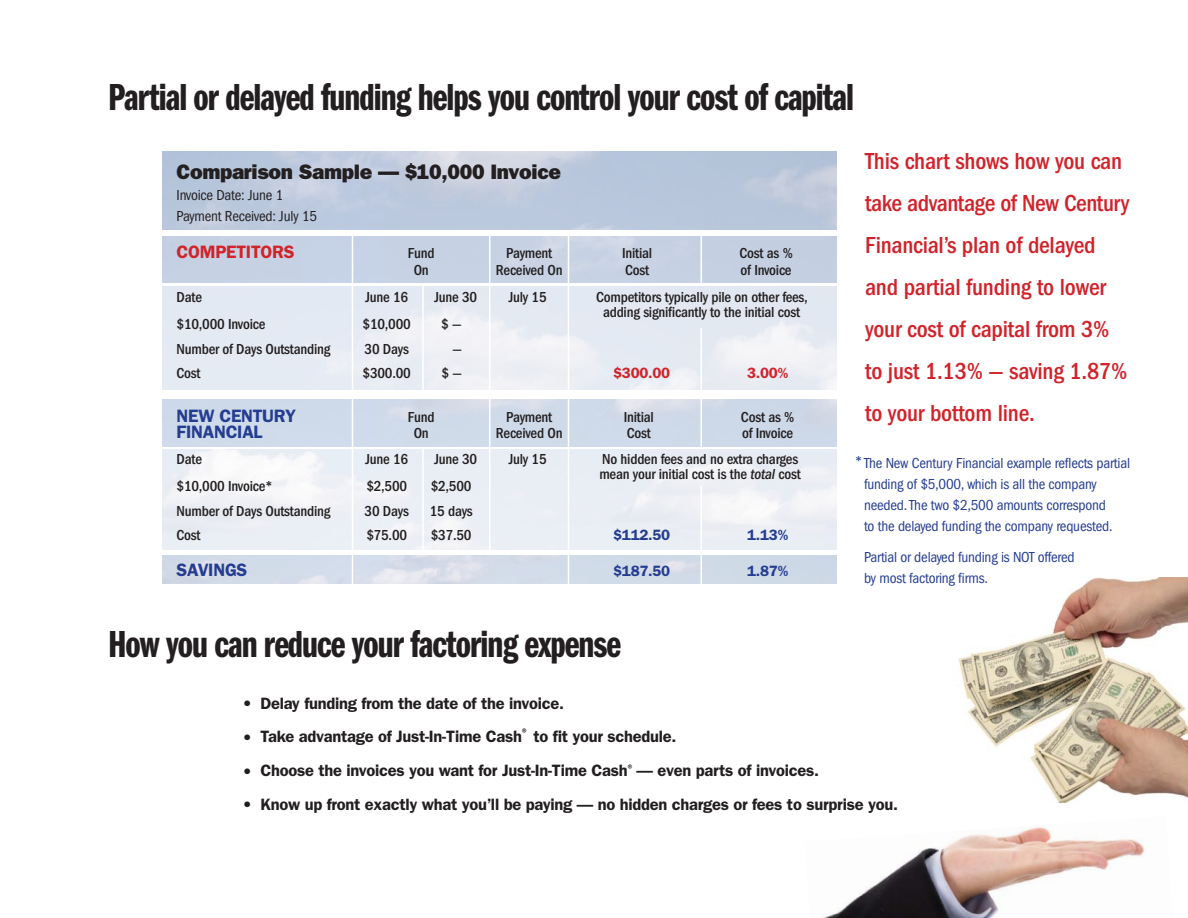
<style>
.page{position:relative;width:1188px;height:918px;background:#fff}
.page>*{position:absolute;margin:0;border:0;box-sizing:border-box;transform-origin:0 0}
.head{font:39px "Franklin Gothic Demi Cmpr";letter-spacing:-.025em;color:#231f20}
.call_out{font:500 condensed 24px/42px "Franklin Gothic";letter-spacing:-.01em;color:#d1232a}
.chart_text{font:800 21px "Franklin Gothic";letter-spacing:-.015em;color:#231f20}
.chart_text-2{font:600 18px "Franklin Gothic";letter-spacing:-.015em;color:#243d91}
.chart_text-3{font:600 18px "Franklin Gothic";letter-spacing:-.015em;color:#d1232a}
.bullets{font:600 16.5px "Franklin Gothic";letter-spacing:-.015em;color:#231f20}
.chart_text-4{font:500 condensed 15px/15px "Franklin Gothic";letter-spacing:-.015em;color:#231f20;text-align:center}
.sidebar{font:condensed 15px/21px "Franklin Gothic";letter-spacing:-.015em;color:#243d91}
.chart_text-5{font:condensed 15px/21px "Franklin Gothic";letter-spacing:-.015em;color:#231f20}
.chart_text-6{font:600 15px "Franklin Gothic";letter-spacing:-.015em;color:#243d91}
.chart_text-7{font:600 15px "Franklin Gothic";letter-spacing:-.015em;color:#d1232a}
.s1{font-style:italic}
.s2{font-size:19.5px}
</style>
<div class="page">
<img style="left:823px;top:827px;width:321px;height:91px">
<img style="left:958px;top:577px;width:230px;height:225px">
<img style="left:163px;top:555px;width:673px;height:28px">
<div style="left:163px;top:400px;width:673px;height:46px;background:#cfdae9"></div>
<div style="left:163px;top:237px;width:673px;height:46px;background:#c6d1e4"></div>
<hr style="left:352px;top:234px;width:1px;height:352px;background:#fff">
<hr style="left:489px;top:234px;width:1px;height:318px;background:#fff">
<hr style="left:568px;top:235px;width:1px;height:354px;background:#fff">
<hr style="left:700px;top:232px;width:2px;height:52px;background:#fff">
<hr style="left:701px;top:328px;width:1px;height:119px;background:#fff">
<hr style="left:701px;top:485px;width:1px;height:103px;background:#fff">
<p class="head" style="left:108px;top:76px;width:748px">Partial or delayed funding helps you control your cost of capital</p>
<p class="chart_text" style="left:177px;top:159px;width:386px">Comparison Sample — $10,000 Invoice</p>
<p class="chart_text-5" style="left:177px;top:184px;width:142px">Invoice Date: June 1<br>Payment Received: July 15</p>
<p class="chart_text-3" style="left:177px;top:241px;width:119px">COMPETITORS</p>
<p class="chart_text-4" style="left:408px;top:246px;width:28px">Fund</p>
<p class="chart_text-4" style="left:506px;top:246px;width:48px">Payment</p>
<p class="chart_text-4" style="left:622px;top:246px;width:32px">Initial</p>
<p class="chart_text-4" style="left:739px;top:246px;width:55px">Cost as %</p>
<p class="chart_text-4" style="left:414px;top:262px;width:17px">On</p>
<p class="chart_text-4" style="left:496px;top:262px;width:68px">Received On</p>
<p class="chart_text-4" style="left:625px;top:262px;width:26px">Cost</p>
<p class="chart_text-4" style="left:741px;top:262px;width:53px">of Invoice</p>
<p class="chart_text-4" style="left:177px;top:290px;width:27px">Date</p>
<p class="chart_text-4" style="left:365px;top:290px;width:44px">June 16</p>
<p class="chart_text-4" style="left:434px;top:290px;width:44px">June 30</p>
<p class="chart_text-4" style="left:509px;top:290px;width:39px">July 15</p>
<p class="chart_text-4" style="left:596px;top:290px;width:213px">Competitors typically pile on other fees, adding significantly to the initial cost</p>
<p class="chart_text-4" style="left:177px;top:317px;width:90px">$10,000 Invoice</p>
<p class="chart_text-4" style="left:363px;top:317px;width:50px">$10,000</p>
<p class="chart_text-4" style="left:441px;top:317px;width:22px">$ —</p>
<p class="chart_text-4" style="left:177px;top:341px;width:155px">Number of Days Outstanding</p>
<p class="chart_text-4" style="left:365px;top:341px;width:46px">30 Days</p>
<p class="chart_text-4" style="left:452px;top:341px;width:11px">—</p>
<p class="chart_text-4" style="left:177px;top:366px;width:26px">Cost</p>
<p class="chart_text-4" style="left:363px;top:366px;width:50px">$300.00</p>
<p class="chart_text-4" style="left:441px;top:366px;width:22px">$ —</p>
<p class="chart_text-7" style="left:613px;top:364px;width:59px">$300.00</p>
<p class="chart_text-7" style="left:747px;top:364px;width:43px">3.00%</p>
<p class="chart_text-2" style="left:177px;top:405px;width:121px">NEW CENTURY</p>
<p class="chart_text-4" style="left:408px;top:409px;width:28px">Fund</p>
<p class="chart_text-4" style="left:506px;top:409px;width:48px">Payment</p>
<p class="chart_text-4" style="left:624px;top:409px;width:32px">Initial</p>
<p class="chart_text-4" style="left:741px;top:409px;width:55px">Cost as %</p>
<p class="chart_text-2" style="left:177px;top:421px;width:88px">FINANCIAL</p>
<p class="chart_text-4" style="left:414px;top:426px;width:17px">On</p>
<p class="chart_text-4" style="left:496px;top:426px;width:68px">Received On</p>
<p class="chart_text-4" style="left:627px;top:426px;width:26px">Cost</p>
<p class="chart_text-4" style="left:742px;top:426px;width:53px">of Invoice</p>
<p class="chart_text-4" style="left:177px;top:452px;width:27px">Date</p>
<p class="chart_text-4" style="left:365px;top:452px;width:44px">June 16</p>
<p class="chart_text-4" style="left:434px;top:452px;width:44px">June 30</p>
<p class="chart_text-4" style="left:509px;top:452px;width:39px">July 15</p>
<p class="chart_text-4" style="left:599px;top:452px;width:203px;text-align:left">No hidden fees and no extra charges mean your initial cost is the <span class="s1">total</span> cost</p>
<p class="chart_text-4" style="left:177px;top:479px;width:98px">$10,000 Invoice*</p>
<p class="chart_text-4" style="left:366px;top:479px;width:42px">$2,500</p>
<p class="chart_text-4" style="left:431px;top:479px;width:42px">$2,500</p>
<p class="chart_text-4" style="left:177px;top:503px;width:155px">Number of Days Outstanding</p>
<p class="chart_text-4" style="left:365px;top:503px;width:46px">30 Days</p>
<p class="chart_text-4" style="left:430px;top:503px;width:45px">15 days</p>
<p class="chart_text-4" style="left:177px;top:528px;width:26px">Cost</p>
<p class="chart_text-4" style="left:366px;top:528px;width:42px">$75.00</p>
<p class="chart_text-4" style="left:431px;top:528px;width:42px">$37.50</p>
<p class="chart_text-6" style="left:613px;top:526px;width:59px">$112.50</p>
<p class="chart_text-6" style="left:747px;top:526px;width:43px">1.13%</p>
<p class="chart_text-2" style="left:177px;top:559px;width:72px">SAVINGS</p>
<p class="chart_text-6" style="left:613px;top:562px;width:59px">$187.50</p>
<p class="chart_text-6" style="left:747px;top:562px;width:43px">1.87%</p>
<p class="call_out" style="left:865px;top:140px;width:266px">This chart shows how you can take advantage of New Century<br>Financial’s plan of delayed and partial funding to lower your cost of capital from 3% to just 1.13% — saving 1.87% to your bottom line.</p>
<p class="sidebar" style="left:864px;top:453px;width:268px">The New Century Financial example reflects partial funding of $5,000, which is all the company needed. The two $2,500 amounts correspond<br>to the delayed funding the company requested.</p>
<p class="sidebar" style="left:864px;top:546px;width:212px">Partial or delayed funding is NOT offered by most factoring firms.</p>
<p class="sidebar" style="left:855px;top:450px;width:9px">*</p>
<p class="head" style="left:108px;top:623px;width:515px">How you can reduce your factoring expense</p>
<p class="bullets" style="left:242px;top:693px;width:324px"><span class="s2">•</span> Delay funding from the date of the invoice.</p>
<p class="bullets" style="left:242px;top:727px;width:437px"><span class="s2">•</span> Take advantage of Just-In-Time Cash<sup>®</sup> to fit your schedule.</p>
<p class="bullets" style="left:242px;top:761px;width:579px"><span class="s2">•</span> Choose the invoices you want for Just-In-Time Cash<sup>®</sup> — even parts of invoices.</p>
<p class="bullets" style="left:242px;top:794px;width:658px"><span class="s2">•</span> Know up front exactly what you’ll be paying — no hidden charges or fees to surprise you.</p>
</div>
